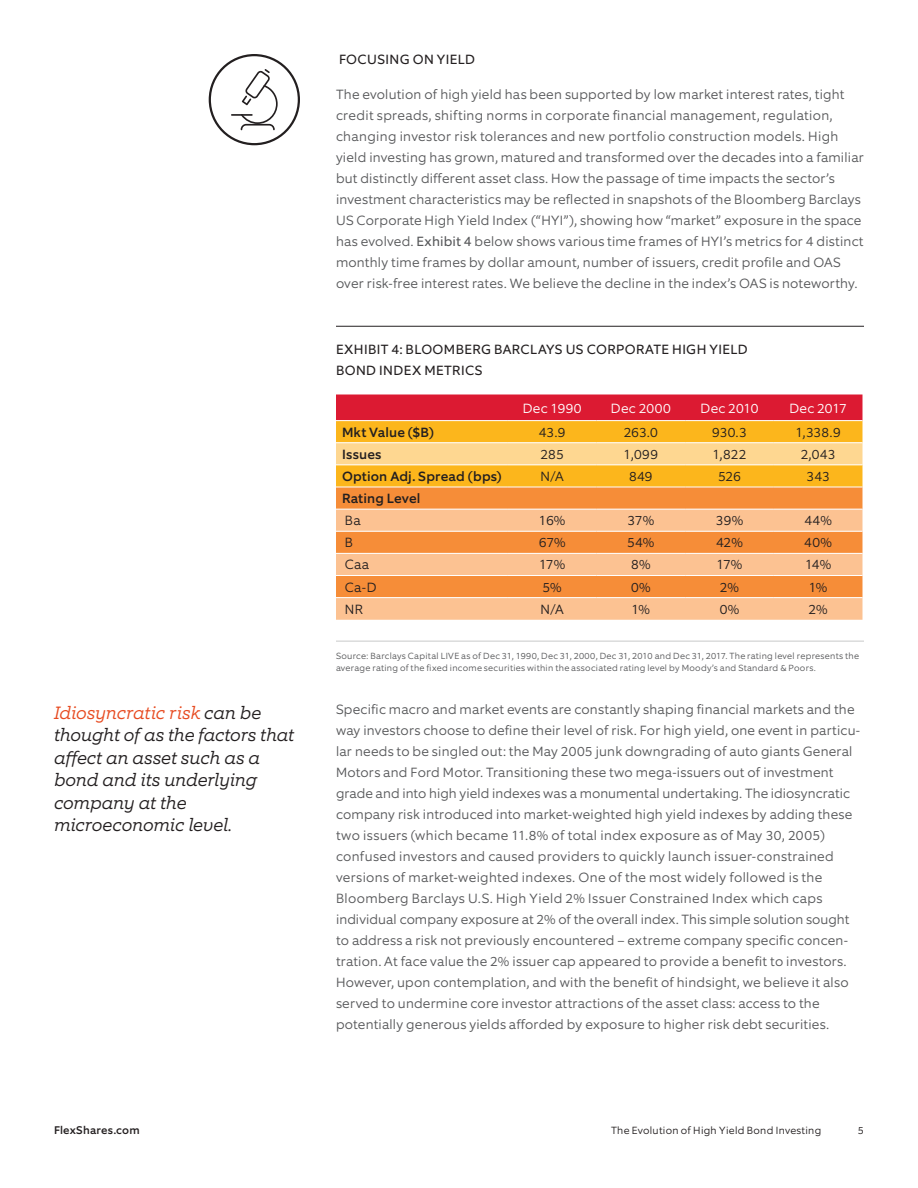
<style>
.page{position:relative;width:918px;height:1188px;background:#fff}
.page>*{position:absolute;margin:0;border:0;box-sizing:border-box;transform-origin:0 0}
.S1_Sidebar_Pull_Quot{font:italic 300 18px/22.5px "Equip Slab";letter-spacing:-.01em;color:#231f20}
.B1_Body{font:300 13.5px/21px "Equip";letter-spacing:.01em;color:#57585a}
.B1_Body-2{font:300 13.5px "Equip";letter-spacing:.005em;color:#231f20}
.E1_Exhibit_Head__E2{font:13.5px/21px "Equip";letter-spacing:.03em;color:#231f20}
.B1_Body-3{font:500 13.5px "Equip";letter-spacing:.015em;color:#231f20}
.B1_Body-4{font:300 13.5px "Equip";letter-spacing:.015em;color:#fff}
.B1_Body-5{font:13.5px "Equip";letter-spacing:.03em;color:#231f20}
.F1_Footer_Folio{font:500 11.25px "Equip";letter-spacing:.02em;color:#231f20}
.F1_Footer_Folio-2{font:300 10.5px "Equip";letter-spacing:.02em;color:#231f20}
.E3_Exhibit_Source{font:300 9px/12px "Equip";letter-spacing:.025em;color:#57585a}
.s1{color:#e74a20}
.s2{font-weight:400}
</style>
<div class="page">
<hr style="left:336px;top:326px;width:528px;height:1px;background:#231f20">
<hr style="left:336px;top:641px;width:528px;height:1px;background:#c8c9c9">
<svg style="left:336px;top:394px;width:526px;height:93px;background:#f39241"></svg>
<div style="left:336px;top:488px;width:526px;height:21px;background:#f68d38"></div>
<svg style="left:336px;top:510px;width:526px;height:110px;background:#f9ad6f"></svg>
<hr style="left:336px;top:420px;width:172px;height:1px;background:#fff">
<hr style="left:508px;top:420px;width:89px;height:1px;background:#fff">
<hr style="left:597px;top:420px;width:88px;height:1px;background:#fff">
<hr style="left:685px;top:420px;width:89px;height:1px;background:#fff">
<hr style="left:774px;top:420px;width:89px;height:1px;background:#fff">
<hr style="left:336px;top:442px;width:172px;height:1px;background:#fff">
<hr style="left:508px;top:442px;width:89px;height:1px;background:#fff">
<hr style="left:597px;top:442px;width:88px;height:1px;background:#fff">
<hr style="left:685px;top:442px;width:89px;height:1px;background:#fff">
<hr style="left:774px;top:442px;width:89px;height:1px;background:#fff">
<hr style="left:336px;top:464px;width:172px;height:1px;background:#fff">
<hr style="left:508px;top:464px;width:89px;height:1px;background:#fff">
<hr style="left:597px;top:464px;width:88px;height:1px;background:#fff">
<hr style="left:685px;top:464px;width:89px;height:1px;background:#fff">
<hr style="left:774px;top:464px;width:89px;height:1px;background:#fff">
<hr style="left:336px;top:531px;width:172px;height:1px;background:#fff">
<hr style="left:508px;top:531px;width:89px;height:1px;background:#fff">
<hr style="left:597px;top:531px;width:88px;height:1px;background:#fff">
<hr style="left:685px;top:531px;width:89px;height:1px;background:#fff">
<hr style="left:774px;top:531px;width:89px;height:1px;background:#fff">
<hr style="left:336px;top:553px;width:172px;height:1px;background:#fff">
<hr style="left:508px;top:553px;width:89px;height:1px;background:#fff">
<hr style="left:597px;top:553px;width:88px;height:1px;background:#fff">
<hr style="left:685px;top:553px;width:89px;height:1px;background:#fff">
<hr style="left:774px;top:553px;width:89px;height:1px;background:#fff">
<hr style="left:336px;top:575px;width:172px;height:1px;background:#fff">
<hr style="left:508px;top:575px;width:89px;height:1px;background:#fff">
<hr style="left:597px;top:575px;width:88px;height:1px;background:#fff">
<hr style="left:685px;top:575px;width:89px;height:1px;background:#fff">
<hr style="left:774px;top:575px;width:89px;height:1px;background:#fff">
<hr style="left:336px;top:597px;width:172px;height:1px;background:#fff">
<hr style="left:508px;top:597px;width:89px;height:1px;background:#fff">
<hr style="left:597px;top:597px;width:88px;height:1px;background:#fff">
<hr style="left:685px;top:597px;width:89px;height:1px;background:#fff">
<hr style="left:774px;top:597px;width:89px;height:1px;background:#fff">
<hr style="left:231px;top:114px;width:22px;height:2px;background:#231f20">
<svg style="left:241px;top:69px;width:37px;height:61px"></svg>
<div style="left:209px;top:54px;width:91px;height:91px;border:2px solid #231f20;border-radius:50%"></div>
<p class="S1_Sidebar_Pull_Quot" style="left:54px;top:701px;width:242px"><span class="s1">Idiosyncratic risk</span> can be thought of as the factors that affect an asset such as a bond and its underlying company at the microeconomic level.</p>
<p class="B1_Body-5" style="left:339px;top:51px;width:138px">FOCUSING ON YIELD</p>
<p class="B1_Body" style="left:336px;top:83px;width:530px">The evolution of high yield has been supported by low market interest rates, tight credit spreads, shifting norms in corporate financial management, regulation, changing investor risk tolerances and new portfolio construction models. High yield investing has grown, matured and transformed over the decades into a familiar but distinctly different asset class. How the passage of time impacts the sector’s investment characteristics may be reflected in snapshots of the Bloomberg Barclays US Corporate High Yield Index (“HYI”), showing how “market” exposure in the space has evolved. <span class="s2">Exhibit 4</span> below shows various time frames of HYI’s metrics for 4 distinct monthly time frames by dollar amount, number of issuers, credit profile and OAS over risk-free interest rates. We believe the decline in the index’s OAS is noteworthy.</p>
<p class="E1_Exhibit_Head__E2" style="left:336px;top:339px;width:413px">EXHIBIT 4: BLOOMBERG BARCLAYS US CORPORATE HIGH YIELD<br>BOND INDEX METRICS</p>
<p class="B1_Body-4" style="left:523px;top:399px;width:60px">Dec 1990</p>
<p class="B1_Body-4" style="left:611px;top:399px;width:61px">Dec 2000</p>
<p class="B1_Body-4" style="left:701px;top:399px;width:59px">Dec 2010</p>
<p class="B1_Body-4" style="left:789px;top:399px;width:59px">Dec 2017</p>
<p class="B1_Body-3" style="left:342px;top:423px;width:93px">Mkt Value ($B)</p>
<p class="B1_Body-2" style="left:539px;top:423px;width:28px">43.9</p>
<p class="B1_Body-2" style="left:624px;top:423px;width:36px">263.0</p>
<p class="B1_Body-2" style="left:712px;top:423px;width:36px">930.3</p>
<p class="B1_Body-2" style="left:795px;top:423px;width:47px">1,338.9</p>
<p class="B1_Body-3" style="left:342px;top:446px;width:41px">Issues</p>
<p class="B1_Body-2" style="left:541px;top:446px;width:25px">285</p>
<p class="B1_Body-2" style="left:624px;top:446px;width:36px">1,099</p>
<p class="B1_Body-2" style="left:713px;top:446px;width:35px">1,822</p>
<p class="B1_Body-2" style="left:801px;top:446px;width:36px">2,043</p>
<p class="B1_Body-3" style="left:342px;top:468px;width:161px">Option Adj. Spread (bps)</p>
<p class="B1_Body-2" style="left:541px;top:468px;width:25px">N/A</p>
<p class="B1_Body-2" style="left:629px;top:468px;width:25px">849</p>
<p class="B1_Body-2" style="left:718px;top:468px;width:24px">526</p>
<p class="B1_Body-2" style="left:807px;top:468px;width:25px">343</p>
<p class="B1_Body-3" style="left:342px;top:490px;width:80px">Rating Level</p>
<p class="B1_Body-2" style="left:345px;top:512px;width:17px">Ba</p>
<p class="B1_Body-2" style="left:539px;top:512px;width:28px">16%</p>
<p class="B1_Body-2" style="left:627px;top:512px;width:28px">37%</p>
<p class="B1_Body-2" style="left:716px;top:512px;width:29px">39%</p>
<p class="B1_Body-2" style="left:804px;top:512px;width:29px">44%</p>
<p class="B1_Body-2" style="left:345px;top:534px;width:10px">B</p>
<p class="B1_Body-2" style="left:539px;top:534px;width:29px">67%</p>
<p class="B1_Body-2" style="left:627px;top:534px;width:29px">54%</p>
<p class="B1_Body-2" style="left:716px;top:534px;width:28px">42%</p>
<p class="B1_Body-2" style="left:804px;top:534px;width:29px">40%</p>
<p class="B1_Body-2" style="left:345px;top:556px;width:26px">Caa</p>
<p class="B1_Body-2" style="left:539px;top:556px;width:28px">17%</p>
<p class="B1_Body-2" style="left:631px;top:556px;width:21px">8%</p>
<p class="B1_Body-2" style="left:717px;top:556px;width:28px">17%</p>
<p class="B1_Body-2" style="left:805px;top:556px;width:28px">14%</p>
<p class="B1_Body-2" style="left:345px;top:578px;width:33px">Ca-D</p>
<p class="B1_Body-2" style="left:543px;top:578px;width:21px">5%</p>
<p class="B1_Body-2" style="left:631px;top:578px;width:21px">0%</p>
<p class="B1_Body-2" style="left:720px;top:578px;width:21px">2%</p>
<p class="B1_Body-2" style="left:809px;top:578px;width:20px">1%</p>
<p class="B1_Body-2" style="left:345px;top:600px;width:20px">NR</p>
<p class="B1_Body-2" style="left:541px;top:600px;width:25px">N/A</p>
<p class="B1_Body-2" style="left:632px;top:600px;width:20px">1%</p>
<p class="B1_Body-2" style="left:720px;top:600px;width:21px">0%</p>
<p class="B1_Body-2" style="left:808px;top:600px;width:21px">2%</p>
<p class="E3_Exhibit_Source" style="left:336px;top:650px;width:525px">Source: Barclays Capital LIVE as of Dec 31, 1990, Dec 31, 2000, Dec 31, 2010 and Dec 31, 2017. The rating level represents the average rating of the fixed income securities within the associated rating level by Moody’s and Standard &amp; Poors.</p>
<p class="B1_Body" style="left:336px;top:699px;width:526px">Specific macro and market events are constantly shaping financial markets and the way investors choose to define their level of risk. For high yield, one event in particu&shy;lar needs to be singled out: the May 2005 junk downgrading of auto giants General Motors and Ford Motor. Transitioning these two mega-issuers out of investment grade and into high yield indexes was a monumental undertaking. The idiosyncratic company risk introduced into market-weighted high yield indexes by adding these two issuers (which became 11.8% of total index exposure as of May 30, 2005) confused investors and caused providers to quickly launch issuer-constrained versions of market-weighted indexes. One of the most widely followed is the Bloomberg Barclays U.S. High Yield 2% Issuer Constrained Index which caps individual company exposure at 2% of the overall index. This simple solution sought to address a risk not previously encountered – extreme company specific concen&shy;tration. At face value the 2% issuer cap appeared to provide a benefit to investors.<br>However, upon contemplation, and with the benefit of hindsight, we believe it also served to undermine core investor attractions of the asset class: access to the potentially generous yields afforded by exposure to higher risk debt securities.</p>
<p class="F1_Footer_Folio" style="left:54px;top:1123px;width:87px">FlexShares.com</p>
<p class="F1_Footer_Folio-2" style="left:611px;top:1124px;width:212px">The Evolution of High Yield Bond Investing</p>
<p class="F1_Footer_Folio-2" style="left:858px;top:1124px;width:8px">5</p>
</div>
